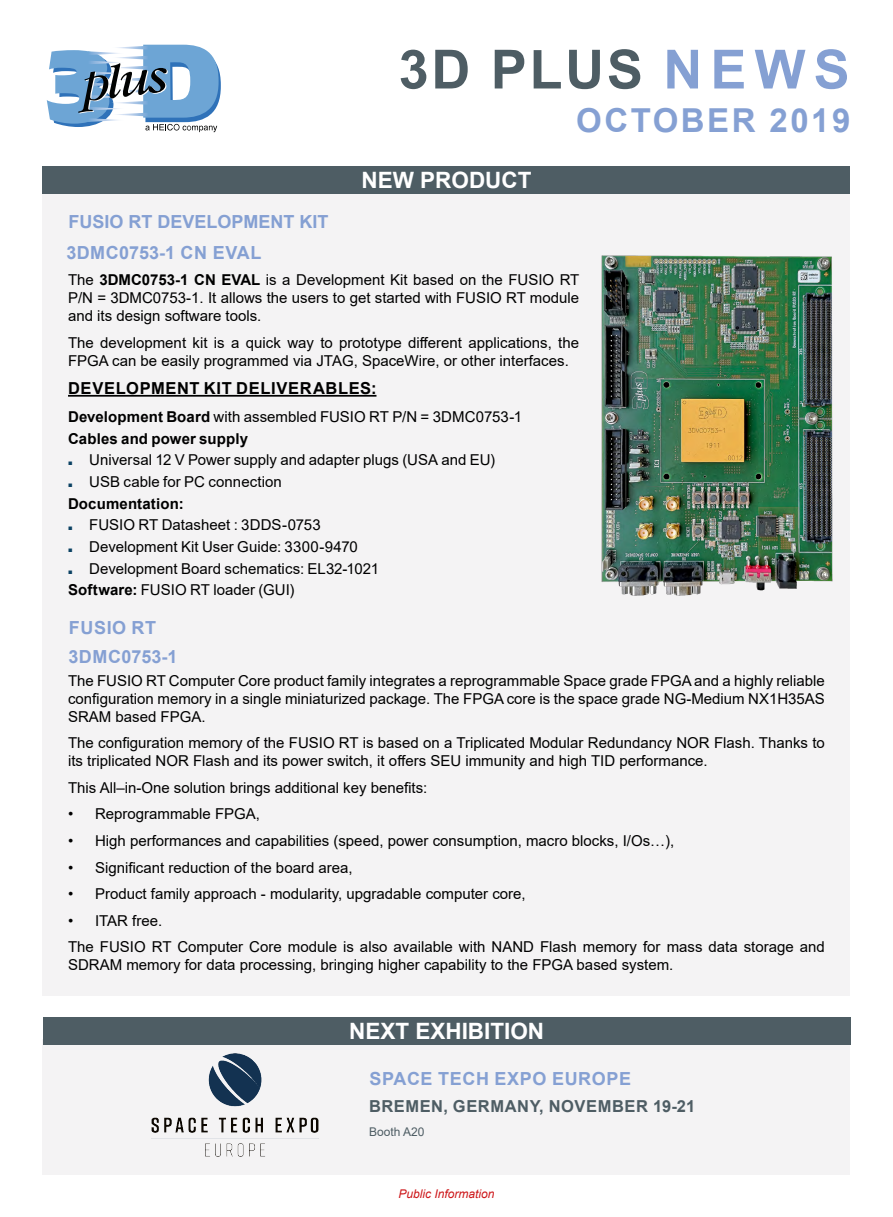
<style>
.page{position:relative;width:893px;height:1217px;background:#fff}
.page>*{position:absolute;margin:0;border:0;box-sizing:border-box;transform-origin:0 0}
.t1{font:700 54px "Arial";letter-spacing:.05em;color:#4e5d64}
.t2{font:700 33px "Arial";letter-spacing:.075em;color:#85a0d3}
.t3{font:700 22.5px "Arial";color:#fff}
.t4{font:700 18px "Arial";letter-spacing:.02em;color:#85a0d3}
.t5{font:700 18px "Arial";color:#85a0d3}
.t6{font:700 16.5px "Arial";letter-spacing:.035em;color:#4e5d64}
.t7{font:700 16.5px "Arial";letter-spacing:.04em;color:#000}
.t8{font:15px/18px "Arial";color:#000}
.t9{font:700 15px/21.6px "Arial";letter-spacing:.01em;color:#000}
.t10{font:italic 12px "Arial";color:#cd171a}
.t11{font:12px "Arial";color:#4e5d64}
.s1{color:#85a0d3}
.s2{font-weight:700}
.s3{font-weight:400}
.s4{font-weight:700;font-size:7.5px;color:#0b4263}
</style>
<div class="page">
<svg style="left:47px;top:45px;width:174px;height:87px"></svg>
<div style="left:43px;top:192px;width:807px;height:803px;background:#f4f3f4"></div>
<div style="left:43px;top:166px;width:807px;height:27px;background:#4e5d64"></div>
<hr style="left:68px;top:395px;width:308px;height:1px;background:#000">
<div style="left:43px;top:1038px;width:807px;height:136px;background:#f4f3f4"></div>
<div style="left:43px;top:1016px;width:807px;height:27px;background:#4e5d64"></div>
<img style="left:151px;top:1053px;width:168px;height:104px">
<img style="left:601px;top:255px;width:232px;height:341px">
<h1 class="t1" style="left:399px;top:31px;width:452px">3D PLUS <span class="s1">NEWS</span></h1>
<h2 class="t2" style="left:576px;top:97px;width:276px">OCTOBER 2019</h2>
<p class="t5" style="left:68px;top:209px;width:262px">FUSIO RT DEVELOPMENT KIT</p>
<p class="t4" style="left:66px;top:239px;width:197px">3DMC0753-1 CN EVAL</p>
<h3 class="t3" style="left:361px;top:164px;width:171px">NEW PRODUCT</h3>
<p class="t8" style="left:68px;top:271px;width:513px;text-align:justify">The <span class="s2">3DMC0753-1 CN EVAL</span> is a Development Kit based on the FUSIO RT P/N = 3DMC0753-1. It allows the users to get started with FUSIO RT module and its design software tools.</p>
<p class="t8" style="left:68px;top:333px;width:513px">The development kit is a quick way to prototype different applications, the<br>FPGA can be easily programmed via JTAG, SpaceWire, or other interfaces.</p>
<p class="t7" style="left:68px;top:376px;width:310px">DEVELOPMENT KIT DELIVERABLES:</p>
<p class="t9" style="left:68px;top:406px;width:456px">Development Board <span class="s3">with assembled FUSIO RT P/N = 3DMC0753-1<br></span>Cables and power supply</p>
<p class="t8" style="left:68px;top:451px;width:429px"><span class="s4">■</span> Universal 12 V Power supply and adapter plugs (USA and EU)</p>
<p class="t8" style="left:68px;top:470px;width:215px;line-height:21.6px"><span class="s4">■</span> USB cable for PC connection<br><span class="s2">Documentation:</span></p>
<p class="t8" style="left:68px;top:516px;width:254px"><span class="s4">■</span> FUSIO RT Datasheet : 3DDS-0753</p>
<p class="t8" style="left:68px;top:537px;width:291px"><span class="s4">■</span> Development Kit User Guide: 3300-9470</p>
<p class="t8" style="left:68px;top:557px;width:313px;line-height:21.6px"><span class="s4">■</span> Development Board schematics: EL32-1021<br><span class="s2">Software:</span> FUSIO RT loader (GUI)</p>
<p class="t4" style="left:69px;top:615px;width:89px">FUSIO RT</p>
<p class="t4" style="left:68px;top:643px;width:110px">3DMC0753-1</p>
<p class="t8" style="left:68px;top:671px;width:758px;text-align:justify">The FUSIO RT Computer Core product family integrates a reprogrammable Space grade FPGA and a highly reliable configuration memory in a single miniaturized package. The FPGA core is the space grade NG-Medium NX1H35AS SRAM based FPGA.</p>
<p class="t8" style="left:68px;top:733px;width:758px">The configuration memory of the FUSIO RT is based on a Triplicated Modular Redundancy NOR Flash. Thanks to its triplicated NOR Flash and its power switch, it offers SEU immunity and high TID performance.</p>
<p class="t8" style="left:68px;top:778px;width:361px">This All–in-One solution brings additional key benefits:</p>
<p class="t8" style="left:68px;top:804px;width:194px">• Reprogrammable FPGA,</p>
<p class="t8" style="left:68px;top:831px;width:608px">• High performances and capabilities (speed, power consumption, macro blocks, I/Os…),</p>
<p class="t8" style="left:68px;top:858px;width:286px">• Significant reduction of the board area,</p>
<p class="t8" style="left:68px;top:884px;width:459px">• Product family approach - modularity, upgradable computer core,</p>
<p class="t8" style="left:68px;top:906px;width:758px;line-height:26.5px">• ITAR free.<br>The FUSIO RT Computer Core module is also available with NAND Flash memory for mass data storage and</p>
<p class="t8" style="left:68px;top:955px;width:607px">SDRAM memory for data processing, bringing higher capability to the FPGA based system.</p>
<h3 class="t3" style="left:349px;top:1014px;width:197px">NEXT EXHIBITION</h3>
<p class="t4" style="left:369px;top:1065px;width:263px">SPACE TECH EXPO EUROPE</p>
<p class="t6" style="left:369px;top:1093px;width:328px">BREMEN, GERMANY, NOVEMBER 19-21</p>
<p class="t11" style="left:369px;top:1122px;width:57px">Booth A20</p>
<p class="t10" style="left:398px;top:1185px;width:98px">Public Information</p>
</div>
